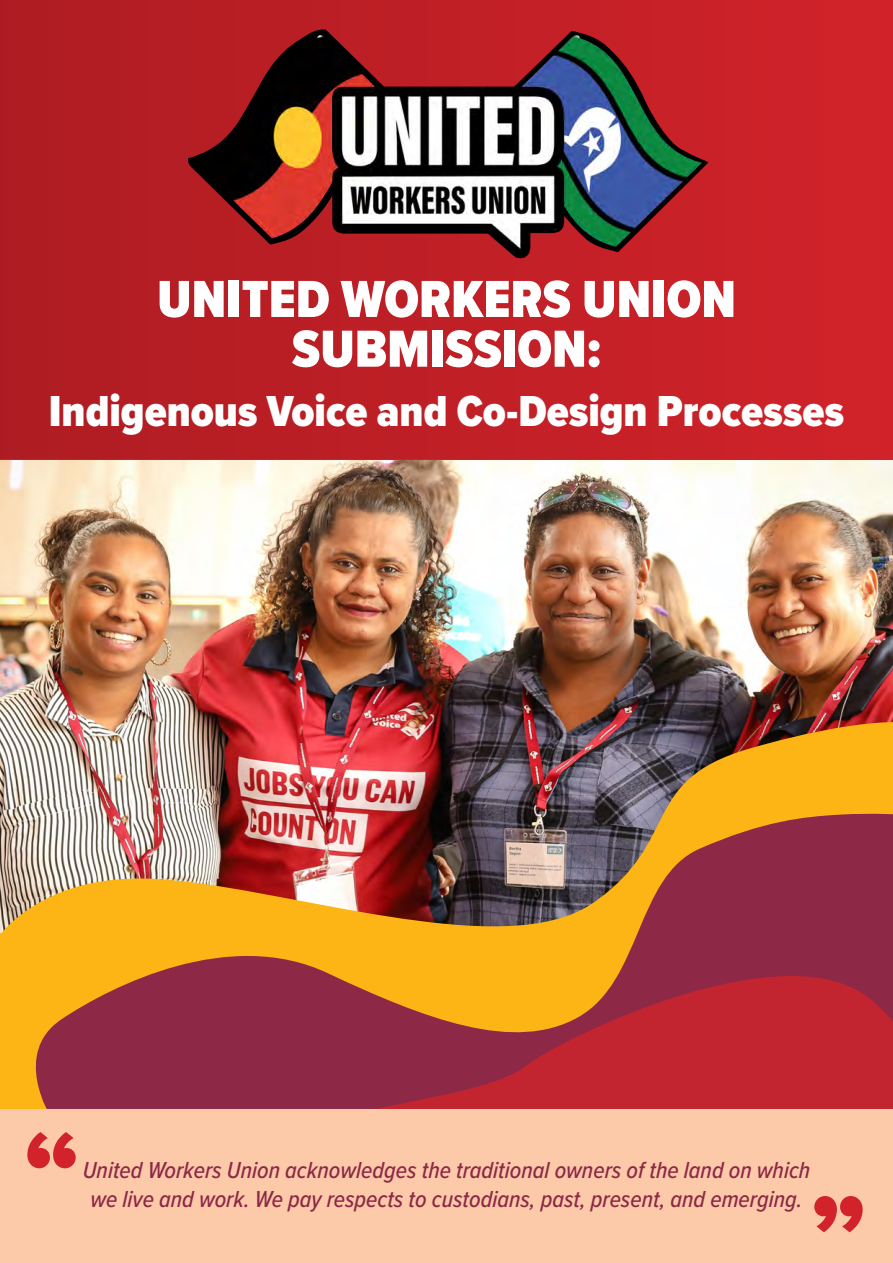
<style>
.page{position:relative;width:893px;height:1263px;background:#fff}
.page>*{position:absolute;margin:0;border:0;box-sizing:border-box;transform-origin:0 0}
.t1{font:900 108.15px "Proxima Nova Cond";color:#d2232a}
.t2{font:900 54px/49.8px "Proxima Nova Cond";color:#fff;text-align:center}
.t3{font:900 45px "Proxima Nova Cond";color:#fff}
.t4{font:italic 500 24px "Proxima Nova Cond";color:#8d2846}
</style>
<div class="page">
<img style="left:0;top:459px;width:893px;height:257px">
<svg style="left:0;top:0;width:893px;height:459px;background:#bf1f25"></svg>
<img style="left:189px;top:30px;width:519px;height:235px">
<img style="left:0;top:716px;width:893px;height:394px">
<img style="left:11px;top:813px;width:882px;height:297px">
<svg style="left:339px;top:967px;width:554px;height:143px;background:#bb3e33"></svg>
<div style="left:0;top:1110px;width:893px;height:153px;background:#fcc9a9"></div>
<h2 class="t2" style="left:157px;top:274px;width:580px">UNITED WORKERS UNION<br>SUBMISSION:</h2>
<h3 class="t3" style="left:49px;top:377px;width:797px">Indigenous Voice and Co-Design Processes</h3>
<h1 class="t1" style="left:24px;top:1090px;width:57px">“</h1>
<p class="t4" style="left:83px;top:1153px;width:729px">United Workers Union acknowledges the traditional owners of the land on which</p>
<p class="t4" style="left:90px;top:1181px;width:714px">we live and work. We pay respects to custodians, past, present, and emerging.</p>
<h1 class="t1" style="left:866px;top:1275px;width:57px;rotate:-180deg">“</h1>
</div>
